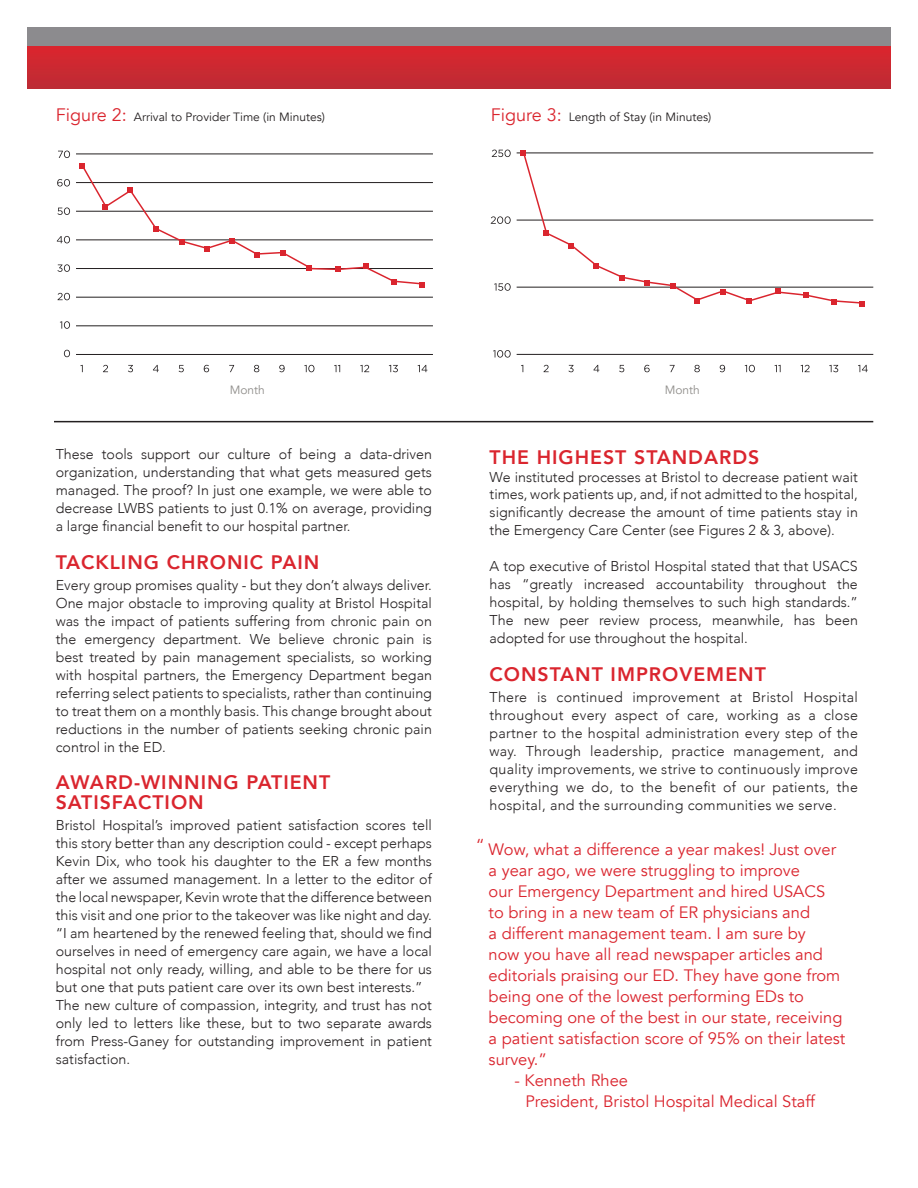
<style>
.page{position:relative;width:918px;height:1188px;background:#fff}
.page>*{position:absolute;margin:0;border:0;box-sizing:border-box;transform-origin:0 0}
.t1{font:800 19.5px/19.5px "Avenir";letter-spacing:.05em;color:#da252e}
.t2{font:17.25px "Avenir";color:#da252e}
.t3{font:16.5px/21px "Avenir";color:#da252e}
.t4{font:300 14.25px/18px "Avenir";color:#231f20;text-align:justify}
.t5{font:300 14.25px "Avenir";letter-spacing:.02em;color:#231f20}
.t6{font:12px "Avenir";color:#231f20}
.t7{font:12px "Avenir";color:#908e8b}
.s1{font-size:18px;color:#da252e}
</style>
<div class="page">
<hr style="left:54px;top:421px;width:819px;height:1px;background:#231f20">
<div style="left:27px;top:45px;width:864px;height:44px;background:linear-gradient(to bottom,#dc252d,#bd2b35)"></div>
<div style="left:27px;top:27px;width:864px;height:18px;background:#8c8b8e"></div>
<hr style="left:76px;top:354px;width:357px;height:1px;background:#231f20">
<hr style="left:76px;top:325px;width:357px;height:1px;background:#231f20">
<hr style="left:76px;top:297px;width:357px;height:1px;background:#231f20">
<hr style="left:76px;top:268px;width:357px;height:1px;background:#231f20">
<hr style="left:76px;top:239px;width:357px;height:1px;background:#231f20">
<hr style="left:76px;top:211px;width:357px;height:1px;background:#231f20">
<hr style="left:76px;top:182px;width:357px;height:1px;background:#231f20">
<hr style="left:76px;top:154px;width:357px;height:1px;background:#231f20">
<svg style="left:80px;top:365px;width:3px;height:7px"></svg>
<svg style="left:103px;top:365px;width:5px;height:7px"></svg>
<svg style="left:128px;top:365px;width:5px;height:7px"></svg>
<svg style="left:153px;top:365px;width:6px;height:7px"></svg>
<svg style="left:179px;top:365px;width:5px;height:7px"></svg>
<svg style="left:204px;top:365px;width:5px;height:7px"></svg>
<svg style="left:229px;top:365px;width:5px;height:7px"></svg>
<svg style="left:254px;top:365px;width:5px;height:7px"></svg>
<svg style="left:279px;top:365px;width:6px;height:7px"></svg>
<svg style="left:304px;top:365px;width:10px;height:7px"></svg>
<svg style="left:334px;top:365px;width:6px;height:7px"></svg>
<svg style="left:360px;top:365px;width:9px;height:7px"></svg>
<svg style="left:389px;top:365px;width:9px;height:7px"></svg>
<svg style="left:418px;top:365px;width:9px;height:7px"></svg>
<svg style="left:79px;top:164px;width:346px;height:123px"></svg>
<svg style="left:58px;top:151px;width:12px;height:7px"></svg>
<svg style="left:57px;top:179px;width:13px;height:8px"></svg>
<svg style="left:57px;top:207px;width:13px;height:8px"></svg>
<svg style="left:57px;top:236px;width:13px;height:7px"></svg>
<svg style="left:57px;top:264px;width:13px;height:8px"></svg>
<svg style="left:58px;top:293px;width:12px;height:7px"></svg>
<svg style="left:60px;top:321px;width:10px;height:8px"></svg>
<svg style="left:64px;top:350px;width:6px;height:7px"></svg>
<hr style="left:517px;top:354px;width:356px;height:1px;background:#231f20">
<hr style="left:517px;top:287px;width:356px;height:1px;background:#231f20">
<hr style="left:517px;top:220px;width:356px;height:1px;background:#231f20">
<hr style="left:517px;top:153px;width:356px;height:1px;background:#231f20">
<svg style="left:544px;top:365px;width:5px;height:7px"></svg>
<svg style="left:568px;top:365px;width:6px;height:7px"></svg>
<svg style="left:593px;top:365px;width:6px;height:7px"></svg>
<svg style="left:619px;top:365px;width:5px;height:7px"></svg>
<svg style="left:644px;top:365px;width:6px;height:7px"></svg>
<svg style="left:670px;top:365px;width:5px;height:7px"></svg>
<svg style="left:694px;top:365px;width:6px;height:7px"></svg>
<svg style="left:720px;top:365px;width:5px;height:7px"></svg>
<svg style="left:745px;top:365px;width:10px;height:7px"></svg>
<svg style="left:775px;top:365px;width:6px;height:7px"></svg>
<svg style="left:801px;top:365px;width:9px;height:7px"></svg>
<svg style="left:829px;top:365px;width:9px;height:7px"></svg>
<svg style="left:858px;top:365px;width:10px;height:7px"></svg>
<svg style="left:520px;top:150px;width:345px;height:157px"></svg>
<svg style="left:492px;top:150px;width:19px;height:7px"></svg>
<svg style="left:491px;top:216px;width:20px;height:8px"></svg>
<svg style="left:494px;top:283px;width:17px;height:8px"></svg>
<svg style="left:493px;top:350px;width:18px;height:8px"></svg>
<p class="t6" style="left:56px;top:109px;width:271px"><span class="s1">Figure 2:</span> Arrival to Provider Time (in Minutes)</p>
<p class="t6" style="left:491px;top:109px;width:222px"><span class="s1">Figure 3:</span> Length of Stay (in Minutes)</p>
<p class="t7" style="left:230px;top:383px;width:37px">Month</p>
<p class="t7" style="left:665px;top:383px;width:37px">Month</p>
<p class="t4" style="left:56px;top:445px;width:378px">These tools support our culture of being a data-driven organization, understanding that what gets measured gets managed. The proof? In just one example, we were able to decrease LWBS patients to just 0.1% on average, providing</p>
<p class="t4" style="left:56px;top:517px;width:296px">a large financial benefit to our hospital partner.</p>
<p class="t1" style="left:56px;top:552px;width:265px">TACKLING CHRONIC PAIN</p>
<p class="t4" style="left:56px;top:576px;width:378px">Every group promises quality - but they don’t always deliver.<br>One major obstacle to improving quality at Bristol Hospital was the impact of patients suffering from chronic pain on the emergency department. We believe chronic pain is best treated by pain management specialists, so working with hospital partners, the Emergency Department began referring select patients to specialists, rather than continuing to treat them on a monthly basis. This change brought about reductions in the number of patients seeking chronic pain control in the ED.</p>
<p class="t1" style="left:56px;top:773px;width:276px">AWARD-WINNING PATIENT<br>SATISFACTION</p>
<p class="t4" style="left:56px;top:816px;width:378px">Bristol Hospital’s improved patient satisfaction scores tell this story better than any description could - except perhaps Kevin Dix, who took his daughter to the ER a few months after we assumed management. In a letter to the editor of the local newspaper, Kevin wrote that the difference between this visit and one prior to the takeover was like night and day.</p>
<p class="t4" style="left:56px;top:924px;width:378px">“I am heartened by the renewed feeling that, should we find</p>
<p class="t4" style="left:56px;top:942px;width:378px;text-align:left">ourselves in need of emergency care again, we have a local hospital not only ready, willing, and able to be there for us but one that puts patient care over its own best interests.” The new culture of compassion, integrity, and trust has not only led to letters like these, but to two separate awards from Press-Ganey for outstanding improvement in patient satisfaction.</p>
<p class="t1" style="left:490px;top:447px;width:271px">THE HIGHEST STANDARDS</p>
<p class="t4" style="left:490px;top:468px;width:370px">We instituted processes at Bristol to decrease patient wait times, work patients up, and, if not admitted to the hospital,</p>
<p class="t4" style="left:490px;top:504px;width:370px">significantly decrease the amount of time patients stay in</p>
<p class="t4" style="left:490px;top:522px;width:347px">the Emergency Care Center (see Figures 2 &amp; 3, above).</p>
<p class="t4" style="left:490px;top:558px;width:370px">A top executive of Bristol Hospital stated that that USACS has “greatly increased accountability throughout the hospital, by holding themselves to such high standards.” The new peer review process, meanwhile, has been adopted for use throughout the hospital.</p>
<p class="t1" style="left:490px;top:664px;width:278px">CONSTANT IMPROVEMENT</p>
<p class="t4" style="left:490px;top:688px;width:370px">There is continued improvement at Bristol Hospital throughout every aspect of care, working as a close partner to the hospital administration every step of the way. Through leadership, practice management, and quality improvements, we strive to continuously improve</p>
<p class="t5" style="left:490px;top:779px;width:370px">everything we do, to the benefit of our patients, the</p>
<p class="t5" style="left:490px;top:797px;width:349px">hospital, and the surrounding communities we serve.</p>
<p class="t2" style="left:476px;top:835px;width:10px">“</p>
<p class="t3" style="left:489px;top:839px;width:358px">Wow, what a difference a year makes! Just over a year ago, we were struggling to improve<br>our Emergency Department and hired USACS<br>to bring in a new team of ER physicians and<br>a different management team. I am sure by<br>now you have all read newspaper articles and editorials praising our ED. They have gone from being one of the lowest performing EDs to becoming one of the best in our state, receiving a patient satisfaction score of 95% on their latest survey.”</p>
<p class="t3" style="left:525px;top:1070px;width:291px;text-indent:-11px">- Kenneth Rhee<br>President, Bristol Hospital Medical Staff</p>
</div>
